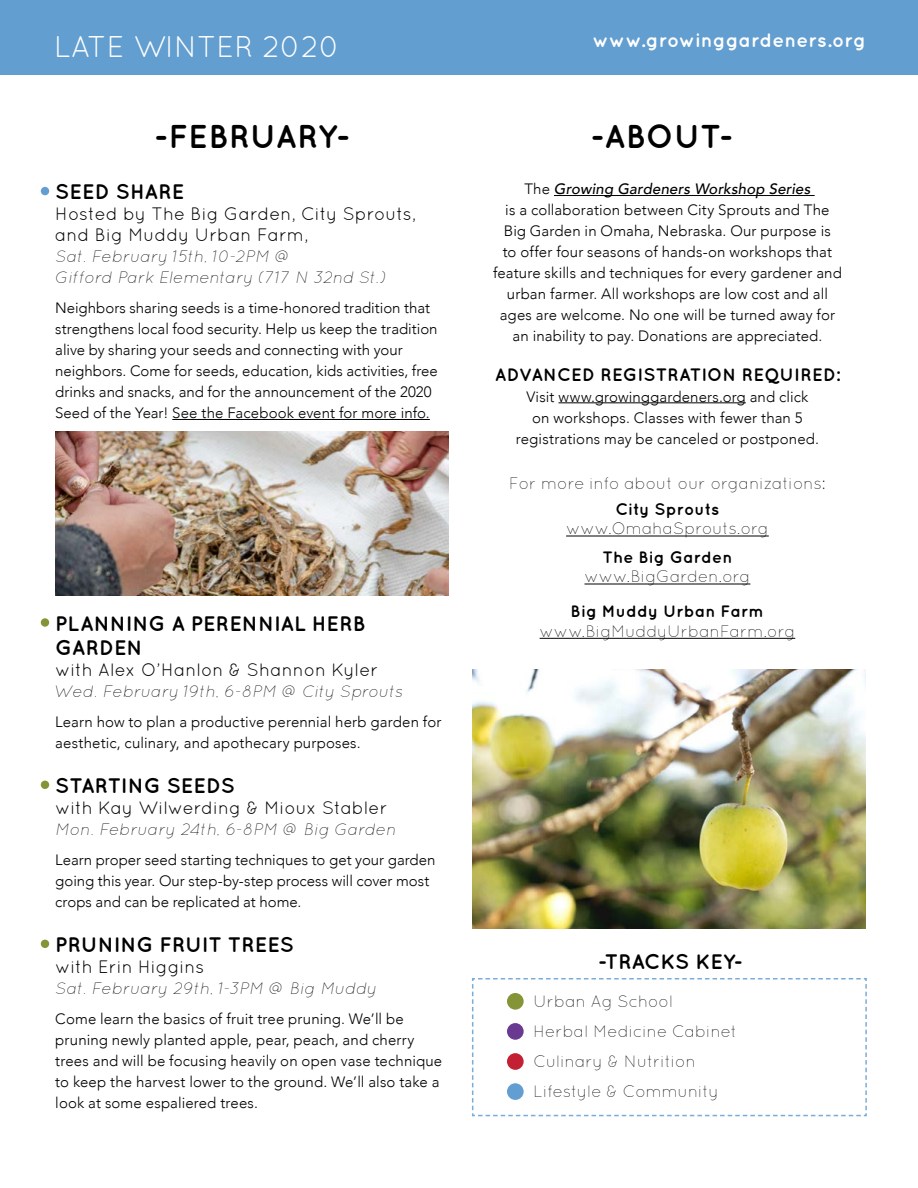
<style>
.page{position:relative;width:918px;height:1188px;background:#fff}
.page>*{position:absolute;margin:0;border:0;box-sizing:border-box;transform-origin:0 0}
.t1{font:700 33px "Quicksand";letter-spacing:.005em;color:#000}
.t2{font:30px "Quicksand";color:#fff}
.t3{font:700 21px/24px "Quicksand";color:#000}
.t4{font:700 19.5px "Quicksand";color:#fff}
.t5{font:18px/21px "Quicksand";color:#000}
.t6{font:700 18px "Quicksand";letter-spacing:.01em;color:#000}
.t7{font:300 16.5px/30px "Quicksand";letter-spacing:.005em;color:#000}
.t8{font:italic 300 16.5px/21px "Quicksand";letter-spacing:.01em;color:#000}
.t9{font:700 16.5px "Quicksand";letter-spacing:.01em;color:#000}
.t10{font:300 15px/21px "Avenir";letter-spacing:.005em;color:#000}
.s1{font-weight:500;font-style:italic}
</style>
<div class="page">
<hr style="left:172px;top:419px;width:258px;height:1px;background:#000">
<hr style="left:554px;top:195px;width:261px;height:1px;background:#000">
<hr style="left:558px;top:402px;width:188px;height:1px;background:#000">
<hr style="left:566px;top:536px;width:203px;height:1px;background:#000">
<hr style="left:585px;top:584px;width:165px;height:1px;background:#000">
<hr style="left:540px;top:638px;width:255px;height:1px;background:#000">
<div style="left:0;top:0;width:918px;height:75px;background:#629ed0"></div>
<img style="left:473px;top:670px;width:393px;height:258px">
<svg style="left:472px;top:978px;width:395px;height:139px"></svg>
<img style="left:55px;top:432px;width:393px;height:164px">
<div style="left:41px;top:618px;width:8px;height:9px;background:#869438;border-radius:50%"></div>
<div style="left:41px;top:781px;width:8px;height:8px;background:#869438;border-radius:50%"></div>
<div style="left:41px;top:940px;width:8px;height:8px;background:#869438;border-radius:50%"></div>
<div style="left:41px;top:187px;width:8px;height:8px;background:#629ed1;border-radius:50%"></div>
<div style="left:507px;top:993px;width:17px;height:17px;background:#869438;border-radius:50%"></div>
<div style="left:507px;top:1023px;width:17px;height:17px;background:#693a8f;border-radius:50%"></div>
<div style="left:507px;top:1053px;width:17px;height:17px;background:#c32034;border-radius:50%"></div>
<div style="left:507px;top:1083px;width:17px;height:17px;background:#629ed1;border-radius:50%"></div>
<h2 class="t2" style="left:54px;top:29px;width:288px">LATE WINTER 2020</h2>
<h3 class="t4" style="left:593px;top:28px;width:275px">www.growinggardeners.org</h3>
<h1 class="t1" style="left:154px;top:117px;width:197px">-FEBRUARY-</h1>
<h1 class="t1" style="left:590px;top:117px;width:144px">-ABOUT-</h1>
<h3 class="t3" style="left:55px;top:179px;width:130px">SEED SHARE</h3>
<p class="t5" style="left:55px;top:203px;width:363px">Hosted by The Big Garden, City Sprouts, and Big Muddy Urban Farm,</p>
<p class="t8" style="left:55px;top:246px;width:333px">Sat. February 15th, 10-2PM @<br>Gifford Park Elementary (717 N 32nd St.)</p>
<p class="t10" style="left:55px;top:298px;width:384px">Neighbors sharing seeds is a time-honored tradition that strengthens local food security. Help us keep the tradition alive by sharing your seeds and connecting with your neighbors. Come for seeds, education, kids activities, free drinks and snacks, and for the announcement of the 2020<br>Seed of the Year! See the Facebook event for more info.</p>
<h3 class="t3" style="left:55px;top:611px;width:311px">PLANNING A PERENNIAL HERB<br>GARDEN</h3>
<p class="t5" style="left:55px;top:659px;width:325px">with Alex O’Hanlon &amp; Shannon Kyler</p>
<p class="t8" style="left:55px;top:681px;width:349px">Wed. February 19th, 6-8PM @ City Sprouts</p>
<p class="t10" style="left:55px;top:712px;width:388px">Learn how to plan a productive perennial herb garden for aesthetic, culinary, and apothecary purposes.</p>
<h3 class="t3" style="left:55px;top:773px;width:181px">STARTING SEEDS</h3>
<p class="t5" style="left:55px;top:797px;width:334px">with Kay Wilwerding &amp; Mioux Stabler</p>
<p class="t8" style="left:55px;top:819px;width:342px">Mon. February 24th, 6-8PM @ Big Garden</p>
<p class="t10" style="left:55px;top:850px;width:382px">Learn proper seed starting techniques to get your garden going this year. Our step-by-step process will cover most crops and can be replicated at home.</p>
<h3 class="t3" style="left:55px;top:932px;width:240px">PRUNING FRUIT TREES</h3>
<p class="t5" style="left:55px;top:956px;width:151px">with Erin Higgins</p>
<p class="t8" style="left:55px;top:978px;width:323px">Sat. February 29th, 1-3PM @ Big Muddy</p>
<p class="t10" style="left:55px;top:1009px;width:389px">Come learn the basics of fruit tree pruning. We’ll be pruning newly planted apple, pear, peach, and cherry trees and will be focusing heavily on open vase technique to keep the harvest lower to the ground. We’ll also take a look at some espaliered trees.</p>
<p class="t10" style="left:493px;top:179px;width:350px;text-align:center">The <span class="s1">Growing Gardeners Workshop Series<br></span>is a collaboration between City Sprouts and The Big Garden in Omaha, Nebraska. Our purpose is<br>to offer four seasons of hands-on workshops that feature skills and techniques for every gardener and urban farmer. All workshops are low cost and all ages are welcome. No one will be turned away for an inability to pay. Donations are appreciated.</p>
<p class="t6" style="left:495px;top:364px;width:347px">ADVANCED REGISTRATION REQUIRED:</p>
<p class="t10" style="left:516px;top:386px;width:305px;text-align:center">Visit www.growinggardeners.org and click on workshops. Classes with fewer than 5 registrations may be canceled or postponed.</p>
<p class="t7" style="left:509px;top:468px;width:318px">For more info about our organizations:</p>
<p class="t9" style="left:615px;top:499px;width:105px">City Sprouts</p>
<p class="t7" style="left:566px;top:514px;width:204px">www.OmahaSprouts.org</p>
<p class="t9" style="left:602px;top:547px;width:132px">The Big Garden</p>
<p class="t7" style="left:585px;top:562px;width:167px">www.BigGarden.org</p>
<p class="t9" style="left:571px;top:601px;width:195px">Big Muddy Urban Farm</p>
<p class="t7" style="left:540px;top:616px;width:257px">www.BigMuddyUrbanFarm.org</p>
<h3 class="t3" style="left:598px;top:949px;width:146px">-TRACKS KEY-</h3>
<p class="t7" style="left:534px;top:986px;width:205px">Urban Ag School<br>Herbal Medicine Cabinet<br>Culinary &amp; Nutrition<br>Lifestyle &amp; Community</p>
</div>
